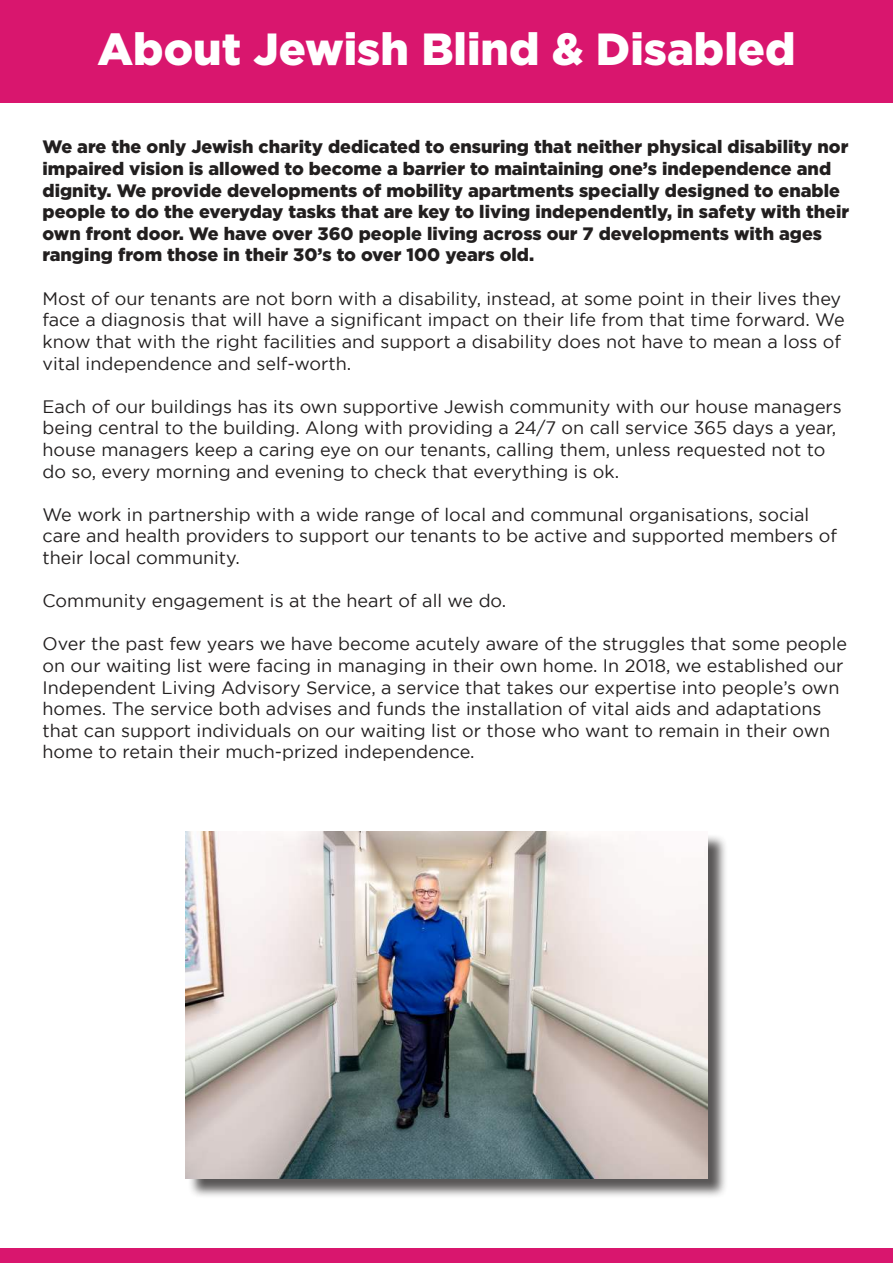
<style>
.page{position:relative;width:893px;height:1263px;background:#fff}
.page>*{position:absolute;margin:0;border:0;box-sizing:border-box;transform-origin:0 0}
.t1{font:900 45px "Gotham";color:#fff}
.t2{font:18px/21.6px "Gotham";color:#221f1f}
.t3{font:900 18px/21.6px "Gotham";color:#221f1f}
</style>
<div class="page">
<div style="left:0;top:0;width:893px;height:102px;background:#d9166e"></div>
<div style="left:0;top:1248px;width:893px;height:15px;background:#d9166e"></div>
<div style="left:188px;top:834px;width:540px;height:365px;background:#221f1f;opacity:.75"></div>
<img style="left:185px;top:831px;width:523px;height:347px">
<h1 class="t1" style="left:97px;top:29px;width:699px">About Jewish Blind &amp; Disabled</h1>
<p class="t3" style="left:43px;top:137px;width:808px">We are the only Jewish charity dedicated to ensuring that neither physical disability nor impaired vision is allowed to become a barrier to maintaining one’s independence and dignity. We provide developments of mobility apartments specially designed to enable people to do the everyday tasks that are key to living independently, in safety with their own front door. We have over 360 people living across our 7 developments with ages ranging from those in their 30’s to over 100 years old.</p>
<p class="t2" style="left:43px;top:289px;width:804px">Most of our tenants are not born with a disability, instead, at some point in their lives they face a diagnosis that will have a significant impact on their life from that time forward. We know that with the right facilities and support a disability does not have to mean a loss of vital independence and self-worth.</p>
<p class="t2" style="left:43px;top:397px;width:801px">Each of our buildings has its own supportive Jewish community with our house managers being central to the building. Along with providing a 24/7 on call service 365 days a year, house managers keep a caring eye on our tenants, calling them, unless requested not to do so, every morning and evening to check that everything is ok.</p>
<p class="t2" style="left:43px;top:503px;width:796px">We work in partnership with a wide range of local and communal organisations, social care and health providers to support our tenants to be active and supported members of their local community.</p>
<p class="t2" style="left:43px;top:590px;width:465px">Community engagement is at the heart of all we do.</p>
<p class="t2" style="left:43px;top:634px;width:806px">Over the past few years we have become acutely aware of the struggles that some people on our waiting list were facing in managing in their own home. In 2018, we established our Independent Living Advisory Service, a service that takes our expertise into people’s own homes. The service both advises and funds the installation of vital aids and adaptations that can support individuals on our waiting list or those who want to remain in their own home to retain their much-prized independence.</p>
</div>
